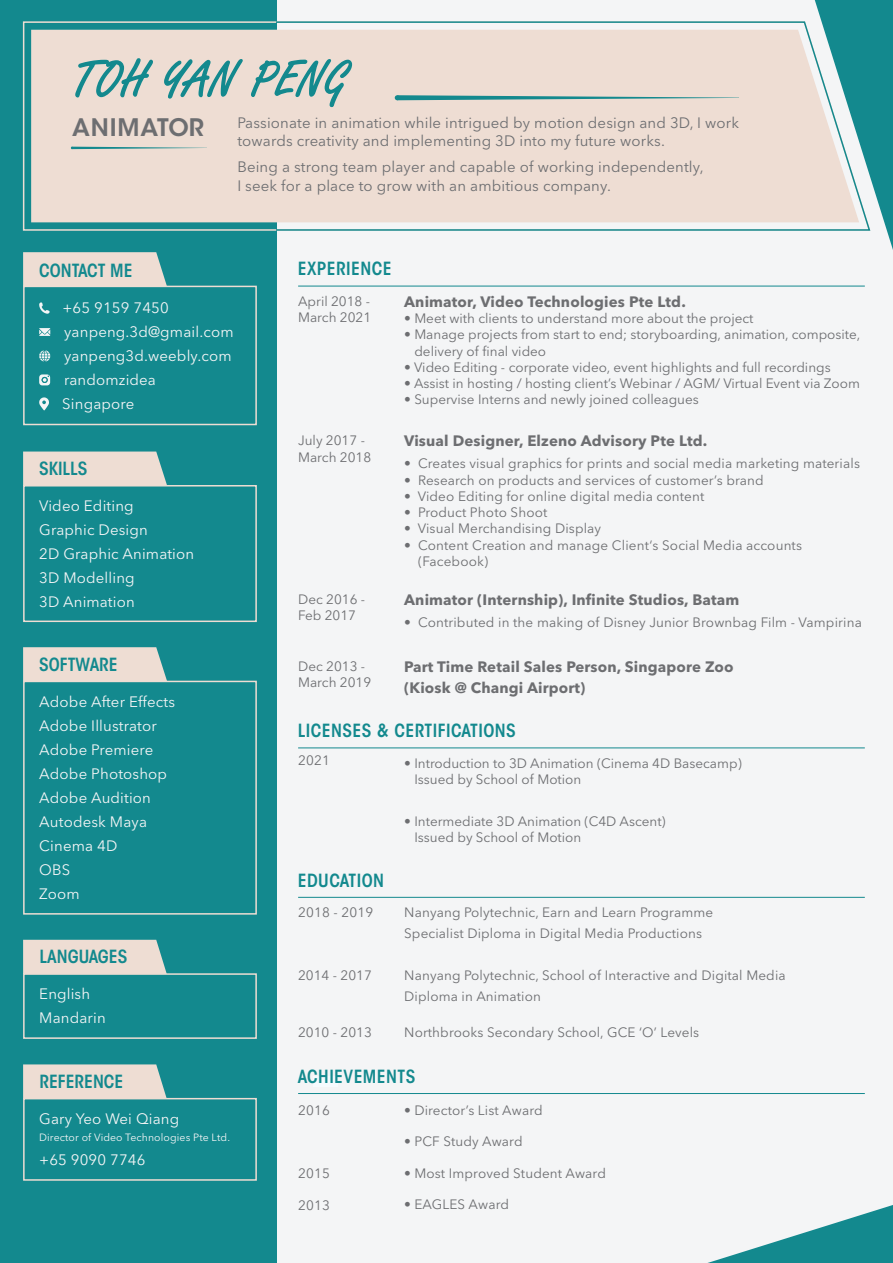
<style>
.page{position:relative;width:893px;height:1263px;background:#fff}
.page>*{position:absolute;margin:0;border:0;box-sizing:border-box;transform-origin:0 0}
.t1{font:52.5px "Freestyle Script";letter-spacing:.025em;color:#13898e}
.t2{font:600 24px "ITC Avant Garde Std";letter-spacing:.035em;color:#6d6e71}
.t3{font:600 condensed 18px "ITC Avant Garde Std";letter-spacing:.025em;color:#13898e}
.t4{font:600 condensed 18px "ITC Avant Garde Std";color:#13898e}
.t5{font:15px/24px "Avenir Next LT Pro";letter-spacing:.01em;color:#f4f5f6}
.t6{font:15px/18px "Avenir Next LT Pro";letter-spacing:.01em;color:#6d6e71}
.t7{font:700 15px/21px "Avenir Next LT Pro";letter-spacing:.01em;color:#6d6e71}
.t8{font:13.5px/16.2px "Avenir Next LT Pro";letter-spacing:.005em;color:#6d6e71}
.t9{font:10.5px "Avenir Next LT Pro";letter-spacing:.01em;color:#f4f5f6}
</style>
<div class="page">
<div style="left:276px;top:0;width:617px;height:1263px;background:#f4f5f6"></div>
<div style="left:0;top:0;width:276px;height:1263px;background:#13898e"></div>
<hr style="left:298px;top:286px;width:567px;height:1px;background:#13898e">
<svg style="left:39px;top:302px;width:11px;height:12px"></svg>
<svg style="left:39px;top:328px;width:11px;height:8px"></svg>
<svg style="left:39px;top:397px;width:10px;height:13px"></svg>
<svg style="left:39px;top:374px;width:11px;height:11px"></svg>
<svg style="left:39px;top:350px;width:11px;height:11px"></svg>
<div style="left:23px;top:286px;width:234px;height:139px;border:2px solid #eeddd3"></div>
<svg style="left:23px;top:252px;width:144px;height:34px;background:#e4d9cf"></svg>
<div style="left:23px;top:485px;width:234px;height:137px;border:2px solid #eeddd3"></div>
<svg style="left:23px;top:451px;width:144px;height:35px;background:#e2d8cf"></svg>
<div style="left:23px;top:681px;width:234px;height:234px;border:2px solid #eeddd3"></div>
<svg style="left:23px;top:647px;width:144px;height:34px;background:#e4d9cf"></svg>
<div style="left:23px;top:940px;width:144px;height:33px;background:#eeddd3"></div>
<div style="left:23px;top:973px;width:234px;height:66px;border:2px solid #eeddd3"></div>
<svg style="left:23px;top:1064px;width:144px;height:34px;background:#e2d8cf"></svg>
<div style="left:23px;top:1098px;width:234px;height:83px;border:2px solid #eeddd3"></div>
<svg style="left:22px;top:21px;width:254px;height:210px;background:#d1d2c9"></svg>
<svg style="left:276px;top:21px;width:536px;height:211px;background:#e9dcd3"></svg>
<svg style="left:812px;top:0;width:81px;height:287px"></svg>
<svg style="left:707px;top:1205px;width:186px;height:58px"></svg>
<div style="left:313px;top:1076px;width:25px;height:10px;background:#f6fbfe"></div>
<svg style="left:395px;top:95px;width:345px;height:5px;background:#78afad"></svg>
<svg style="left:71px;top:147px;width:137px;height:2px"></svg>
<hr style="left:298px;top:897px;width:567px;height:1px;background:#13898e">
<hr style="left:298px;top:1093px;width:567px;height:1px;background:#13898e">
<hr style="left:298px;top:747px;width:567px;height:1px;background:#13898e">
<h1 class="t1" style="left:72px;top:51px;width:275px">TOH YAN PENG</h1>
<h2 class="t2" style="left:72px;top:112px;width:133px">ANIMATOR</h2>
<p class="t6" style="left:237px;top:114px;width:503px">Passionate in animation while intrigued by motion design and 3D, I work towards creativity and implementing 3D into my future works.</p>
<p class="t6" style="left:237px;top:157px;width:468px;line-height:19.5px">Being a strong team player and capable of working independently,<br>I seek for a place to grow with an ambitious company.</p>
<h3 class="t4" style="left:39px;top:259px;width:95px">CONTACT ME</h3>
<p class="t5" style="left:63px;top:295px;width:173px">+65 9159 7450 yanpeng.3d@gmail.com</p>
<p class="t5" style="left:64px;top:343px;width:169px">yanpeng3d.weebly.com</p>
<p class="t5" style="left:64px;top:367px;width:93px">randomzidea</p>
<p class="t5" style="left:62px;top:391px;width:74px">Singapore</p>
<h3 class="t3" style="left:39px;top:457px;width:50px">SKILLS</h3>
<p class="t5" style="left:39px;top:493px;width:157px">Video Editing<br>Graphic Design<br>2D Graphic Animation<br>3D Modelling<br>3D Animation</p>
<h3 class="t4" style="left:39px;top:653px;width:80px">SOFTWARE</h3>
<p class="t5" style="left:39px;top:690px;width:137px">Adobe After Effects<br>Adobe Illustrator<br>Adobe Premiere<br>Adobe Photoshop<br>Adobe Audition<br>Autodesk Maya<br>Cinema 4D<br>OBS<br>Zoom</p>
<h3 class="t4" style="left:40px;top:946px;width:89px">LANGUAGES</h3>
<p class="t5" style="left:39px;top:982px;width:68px">English<br>Mandarin</p>
<h3 class="t4" style="left:39px;top:1070px;width:85px">REFERENCE</h3>
<p class="t5" style="left:39px;top:1107px;width:142px">Gary Yeo Wei Qiang</p>
<p class="t9" style="left:39px;top:1131px;width:192px">Director of Video Technologies Pte Ltd.</p>
<p class="t5" style="left:39px;top:1147px;width:108px">+65 9090 7746</p>
<h3 class="t3" style="left:298px;top:258px;width:95px">EXPERIENCE</h3>
<p class="t8" style="left:298px;top:293px;width:75px">April 2018 -<br>March 2021</p>
<p class="t8" style="left:298px;top:432px;width:75px">July 2017 -<br>March 2018</p>
<p class="t8" style="left:298px;top:591px;width:69px">Dec 2016 -<br>Feb 2017</p>
<p class="t8" style="left:298px;top:658px;width:75px">Dec 2013 -<br>March 2019</p>
<p class="t7" style="left:404px;top:291px;width:283px">Animator, Video Technologies Pte Ltd.</p>
<p class="t8" style="left:404px;top:310px;width:351px">• Meet with clients to understand more about the project</p>
<p class="t8" style="left:414px;top:327px;width:448px;text-indent:-10px">• Manage projects from start to end; storyboarding, animation, composite, delivery of final video</p>
<p class="t8" style="left:404px;top:359px;width:428px">• Video Editing - corporate video, event highlights and full recordings</p>
<p class="t8" style="left:404px;top:375px;width:457px">• Assist in hosting / hosting client’s Webinar / AGM/ Virtual Event via Zoom</p>
<p class="t8" style="left:404px;top:391px;width:296px">• Supervise Interns and newly joined colleagues</p>
<p class="t7" style="left:404px;top:430px;width:305px">Visual Designer, Elzeno Advisory Pte Ltd.</p>
<p class="t8" style="left:404px;top:456px;width:457px">• Creates visual graphics for prints and social media marketing materials</p>
<p class="t8" style="left:404px;top:472px;width:361px">• Research on products and services of customer’s brand</p>
<p class="t8" style="left:404px;top:488px;width:302px">• Video Editing for online digital media content</p>
<p class="t8" style="left:404px;top:504px;width:145px">• Product Photo Shoot</p>
<p class="t8" style="left:404px;top:520px;width:198px">• Visual Merchandising Display</p>
<p class="t8" style="left:418px;top:537px;width:385px;text-indent:-14px">• Content Creation and manage Client‘s Social Media accounts (Facebook)</p>
<p class="t7" style="left:404px;top:589px;width:336px">Animator (Internship), Infinite Studios, Batam</p>
<p class="t8" style="left:404px;top:614px;width:459px">• Contributed in the making of Disney Junior Brownbag Film - Vampirina</p>
<p class="t7" style="left:404px;top:656px;width:331px">Part Time Retail Sales Person, Singapore Zoo (Kiosk @ Changi Airport)</p>
<h3 class="t3" style="left:298px;top:719px;width:220px">LICENSES &amp; CERTIFICATIONS</h3>
<p class="t8" style="left:298px;top:752px;width:33px">2021</p>
<h3 class="t3" style="left:298px;top:869px;width:88px">EDUCATION</h3>
<p class="t8" style="left:298px;top:904px;width:77px">2018 - 2019</p>
<p class="t8" style="left:298px;top:967px;width:75px">2014 - 2017</p>
<p class="t8" style="left:298px;top:1024px;width:75px">2010 - 2013</p>
<p class="t8" style="left:414px;top:755px;width:329px;text-indent:-10px">• Introduction to 3D Animation (Cinema 4D Basecamp)<br>Issued by School of Motion</p>
<p class="t8" style="left:414px;top:813px;width:253px;text-indent:-10px">• Intermediate 3D Animation (C4D Ascent)<br>Issued by School of Motion</p>
<p class="t8" style="left:404px;top:902px;width:310px;line-height:21px">Nanyang Polytechnic, Earn and Learn Programme<br>Specialist Diploma in Digital Media Productions</p>
<p class="t8" style="left:404px;top:965px;width:383px;line-height:21px">Nanyang Polytechnic, School of Interactive and Digital Media<br>Diploma in Animation</p>
<p class="t8" style="left:404px;top:1024px;width:297px">Northbrooks Secondary School, GCE ‘O’ Levels</p>
<h3 class="t3" style="left:298px;top:1065px;width:119px">ACHIEVEMENTS</h3>
<p class="t8" style="left:298px;top:1102px;width:33px">2016</p>
<p class="t8" style="left:298px;top:1165px;width:33px">2015</p>
<p class="t8" style="left:298px;top:1196px;width:33px">2013</p>
<p class="t8" style="left:404px;top:1102px;width:140px">• Director’s List Award</p>
<p class="t8" style="left:404px;top:1133px;width:120px">• PCF Study Award</p>
<p class="t8" style="left:404px;top:1165px;width:203px">• Most Improved Student Award</p>
<p class="t8" style="left:404px;top:1196px;width:106px">• EAGLES Award</p>
</div>
